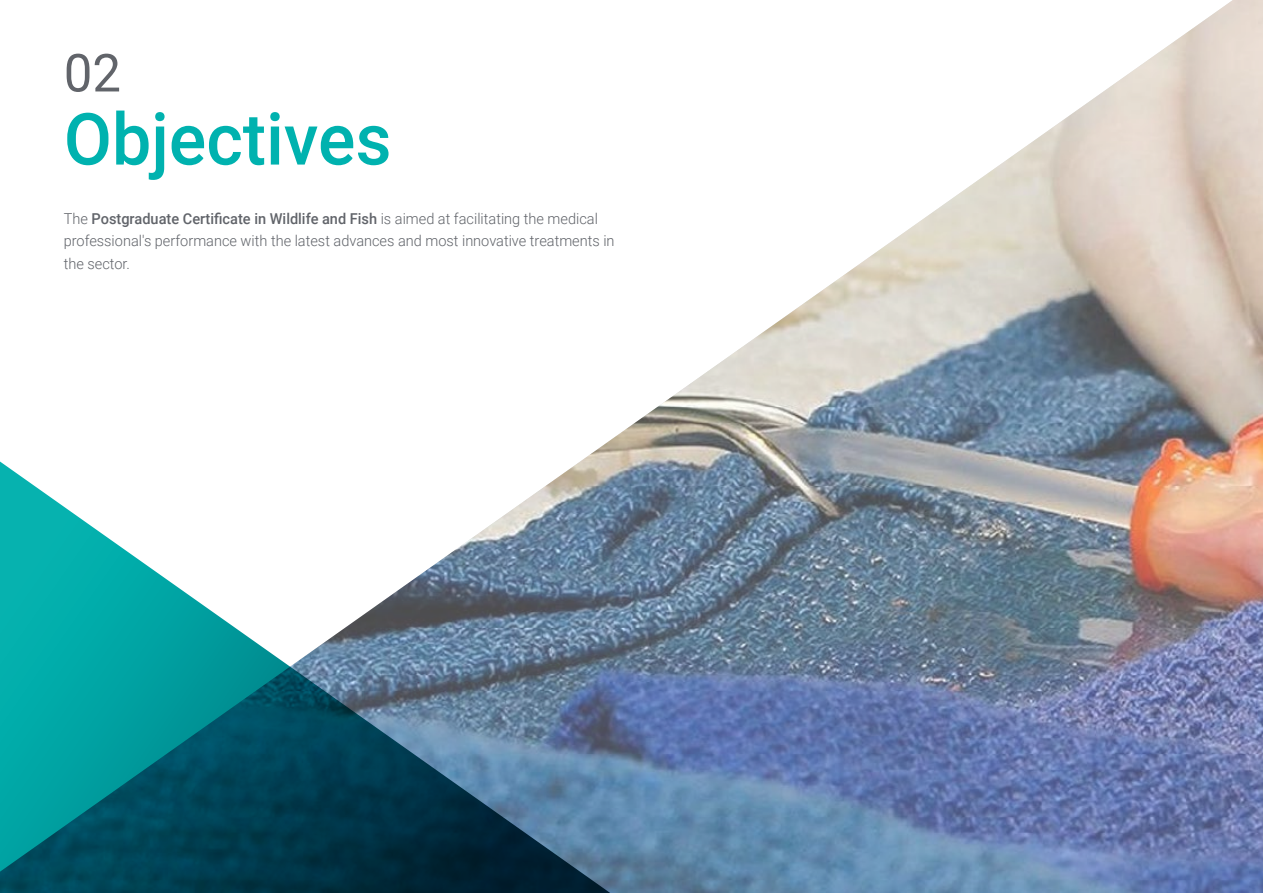
<style>
.page{position:relative;width:1263px;height:893px;background:#fff}
.page>*{position:absolute;margin:0;border:0;box-sizing:border-box;transform-origin:0 0}
.t1{font:500 72px "Roboto";color:#00b2af}
.t2{font:52.5px "Roboto";color:#61646a}
.t3{font:300 15px/22.5px "Roboto";color:#61646a}
.s1{font-weight:500}
</style>
<div class="page">
<img style="left:602px;top:0;width:661px;height:893px">
<svg style="left:0;top:446px;width:640px;height:447px"></svg>
<h2 class="t2" style="left:64px;top:36px;width:59px">02</h2>
<h1 class="t1" style="left:64px;top:89px;width:329px">Objectives</h1>
<p class="t3" style="left:64px;top:207px;width:552px">The <span class="s1">Postgraduate Certificate in Wildlife and Fish</span> is aimed at facilitating the medical professional's performance with the latest advances and most innovative treatments in the sector.</p>
</div>
